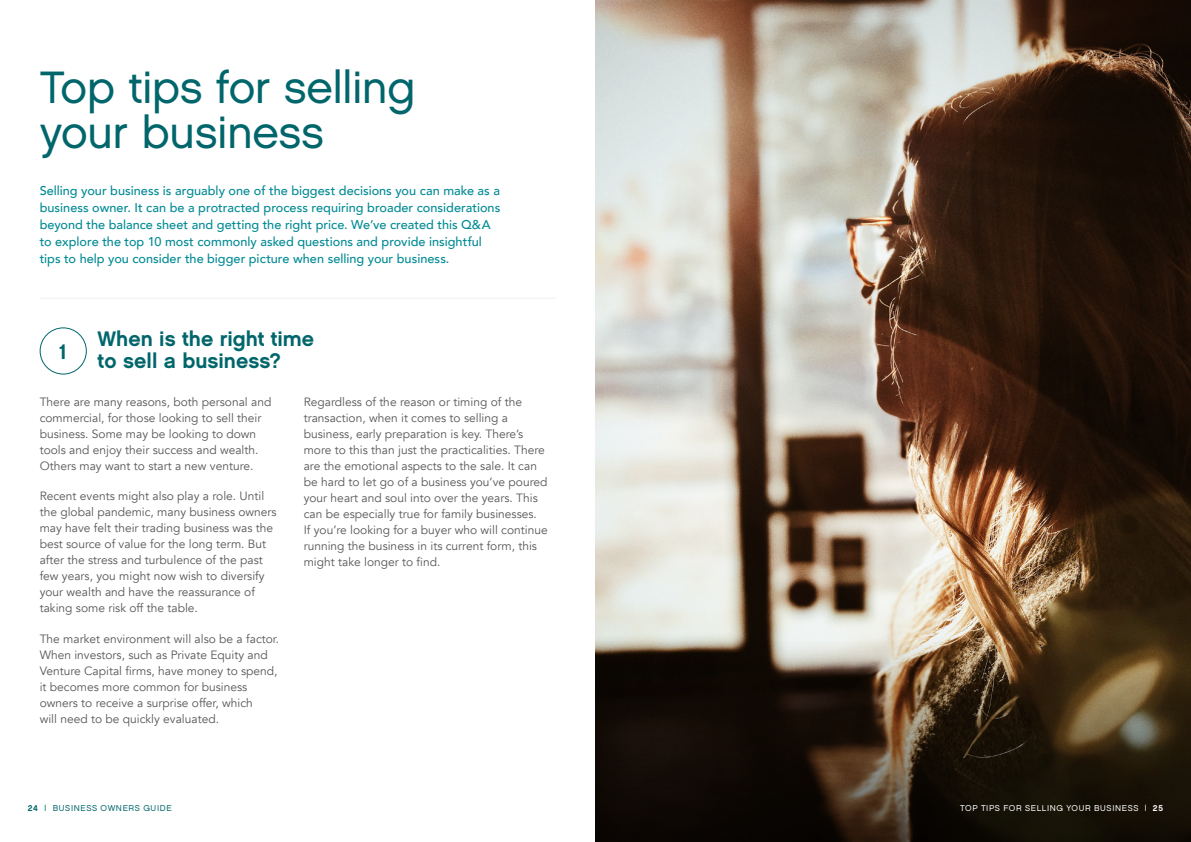
<style>
.page{position:relative;width:1191px;height:842px;background:#fff}
.page>*{position:absolute;margin:0;border:0;box-sizing:border-box;transform-origin:0 0}
.t1{font:45.3px/45.3px "Chalet London Nineteen Sixty";letter-spacing:-.015em;color:#00666b}
.t2{font:21px/22px "Chalet New York Nineteen Sixty";color:#00666b}
.t3{font:500 12.7px/17px "Avenir";color:#008a94}
.t4{font:12px/16px "Avenir";color:#585757}
.t5{font:8.5px "Chalet London Nineteen Sixty";letter-spacing:.075em;color:#fff}
.t6{font:8.5px "Chalet London Nineteen Sixty";letter-spacing:.075em;color:#00666b}
.s1{font-family:"Chalet New York Nineteen Sixty"}
</style>
<div class="page">
<hr style="left:40px;top:298px;width:516px;height:1px;background:#dedede">
<img style="left:595px;top:0;width:596px;height:611px">
<svg style="left:595px;top:611px;width:596px;height:231px;background:#403527"></svg>
<div style="left:40px;top:327px;width:47px;height:47px;border:1px solid #00666b;border-radius:50%"></div>
<h1 class="t1" style="left:40px;top:64px;width:377px">Top tips for selling your business</h1>
<p class="t3" style="left:40px;top:181px;width:462px">Selling your business is arguably one of the biggest decisions you can make as a business owner. It can be a protracted process requiring broader considerations beyond the balance sheet and getting the right price. We’ve created this Q&amp;A to explore the top 10 most commonly asked questions and provide insightful tips to help you consider the bigger picture when selling your business.</p>
<h2 class="t2" style="left:98px;top:327px;width:218px">When is the right time to sell a business?</h2>
<h2 class="t2" style="left:59px;top:340px;width:10px">1</h2>
<p class="t4" style="left:40px;top:394px;width:233px">There are many reasons, both personal and commercial, for those looking to sell their business. Some may be looking to down tools and enjoy their success and wealth.<br>Others may want to start a new venture.</p>
<p class="t4" style="left:40px;top:488px;width:238px">Recent events might also play a role. Until the global pandemic, many business owners may have felt their trading business was the best source of value for the long term. But after the stress and turbulence of the past few years, you might now wish to diversify your wealth and have the reassurance of taking some risk off the table.</p>
<p class="t4" style="left:40px;top:631px;width:241px">The market environment will also be a factor.<br>When investors, such as Private Equity and Venture Capital firms, have money to spend, it becomes more common for business owners to receive a surprise offer, which<br>will need to be quickly evaluated.</p>
<p class="t4" style="left:304px;top:394px;width:245px">Regardless of the reason or timing of the transaction, when it comes to selling a business, early preparation is key. There’s more to this than just the practicalities. There are the emotional aspects to the sale. It can be hard to let go of a business you’ve poured your heart and soul into over the years. This can be especially true for family businesses.<br>If you’re looking for a buyer who will continue running the business in its current form, this might take longer to find.</p>
<p class="t6" style="left:28px;top:803px;width:145px"><span class="s1">24</span> | BUSINESS OWNERS GUIDE</p>
<p class="t5" style="left:960px;top:803px;width:204px">TOP TIPS FOR SELLING YOUR BUSINESS | <span class="s1">25</span></p>
</div>
